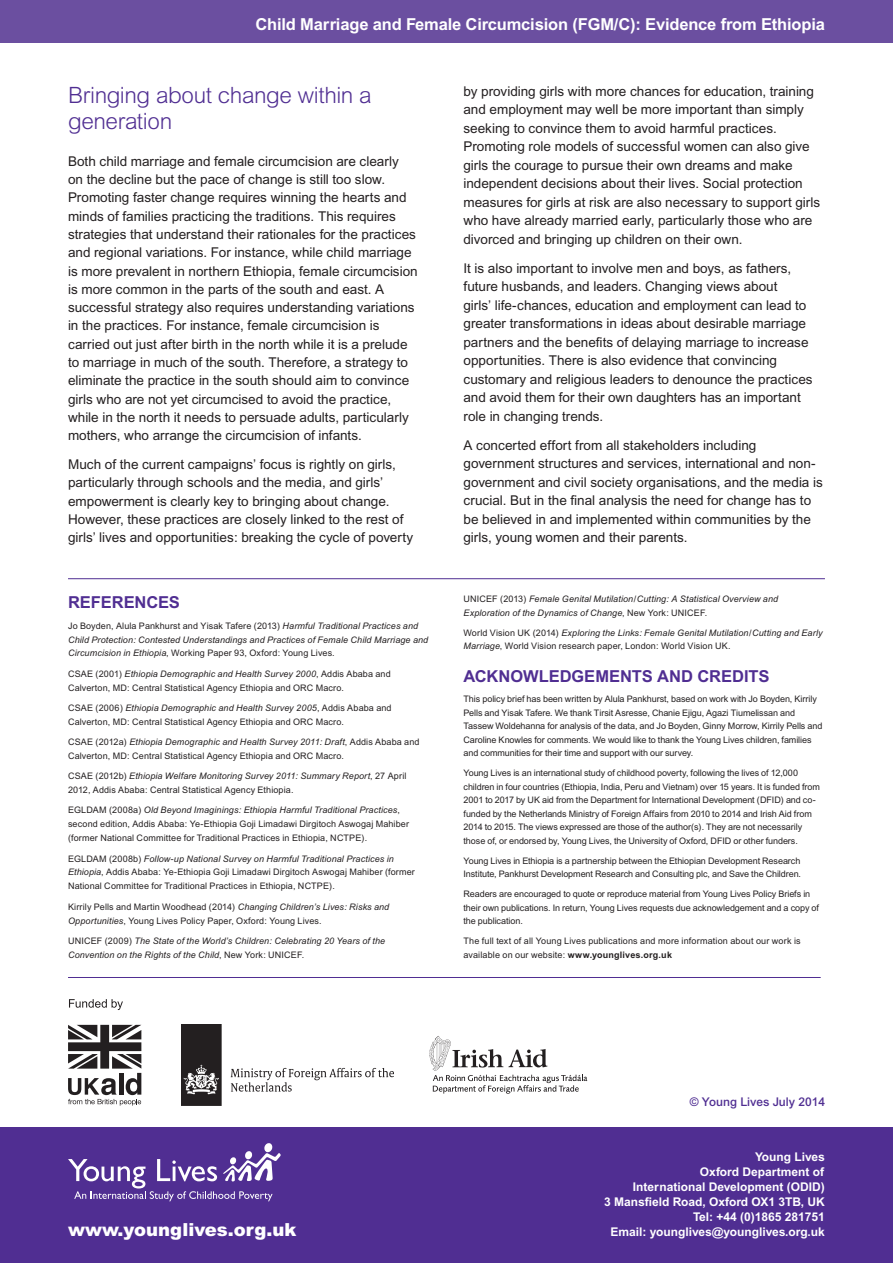
<style>
.page{position:relative;width:893px;height:1263px;background:#fff}
.page>*{position:absolute;margin:0;border:0;box-sizing:border-box;transform-origin:0 0}
.t1{font:300 22.5px/25.8px "Arial";letter-spacing:-.02em;color:#502e92}
.t2{font:900 18px "Arial";color:#fff}
.t3{font:700 16.5px "Arial";letter-spacing:-.01em;color:#fff}
.t4{font:700 16.5px "Arial";letter-spacing:-.005em;color:#502e92}
.t5{font:13.5px/18.5px "Arial";color:#231f20}
.t6{font:700 12px/15px "Arial";color:#fff;text-align:right}
.t7{font:500 12px "Arial";color:#502e92}
.t8{font:9px/14px "Arial";letter-spacing:.015em;color:#231f20}
.t9{font:9px/13.5px "Arial";letter-spacing:-.005em;color:#231f20}
.t10{font:italic 9px/14px "Arial";letter-spacing:.015em;color:#231f20}
.t11{font:9px/13.5px "Arial";letter-spacing:.02em;color:#231f20}
.s1{font-style:normal}
.s2{font-style:italic}
.s3{font-weight:700}
</style>
<div class="page">
<div style="left:0;top:0;width:893px;height:43px;background:#6b4fa0"></div>
<hr style="left:68px;top:578px;width:757px;height:1px;background:#502e92">
<svg style="left:69px;top:999px;width:54px;height:11px"></svg>
<img style="left:182px;top:1025px;width:211px;height:81px">
<svg style="left:68px;top:1025px;width:73px;height:81px"></svg>
<hr style="left:68px;top:977px;width:753px;height:1px;background:#502e92">
<svg style="left:429px;top:1036px;width:158px;height:58px"></svg>
<div style="left:0;top:1127px;width:893px;height:136px;background:#502e92"></div>
<svg style="left:68px;top:1143px;width:213px;height:58px"></svg>
<p class="t3" style="left:255px;top:15px;width:571px">Child Marriage and Female Circumcision (FGM/C): Evidence from Ethiopia</p>
<h1 class="t1" style="left:68px;top:82px;width:305px">Bringing about change within a generation</h1>
<p class="t5" style="left:68px;top:152px;width:351px">Both child marriage and female circumcision are clearly<br>on the decline but the pace of change is still too slow.<br>Promoting faster change requires winning the hearts and minds of families practicing the traditions. This requires strategies that understand their rationales for the practices and regional variations. For instance, while child marriage is more prevalent in northern Ethiopia, female circumcision is more common in the parts of the south and east. A successful strategy also requires understanding variations in the practices. For instance, female circumcision is carried out just after birth in the north while it is a prelude to marriage in much of the south. Therefore, a strategy to eliminate the practice in the south should aim to convince girls who are not yet circumcised to avoid the practice, while in the north it needs to persuade adults, particularly mothers, who arrange the circumcision of infants.</p>
<p class="t5" style="left:68px;top:455px;width:347px">Much of the current campaigns’ focus is rightly on girls, particularly through schools and the media, and girls’ empowerment is clearly key to bringing about change.<br>However, these practices are closely linked to the rest of girls’ lives and opportunities: breaking the cycle of poverty</p>
<p class="t4" style="left:68px;top:593px;width:113px">REFERENCES</p>
<p class="t10" style="left:68px;top:618px;width:362px"><span class="s1">Jo Boyden, Alula Pankhurst and Yisak Tafere (2013)</span> Harmful Traditional Practices and<br>Child Protection: Contested Understandings and Practices of Female Child Marriage and<br>Circumcision in Ethiopia<span class="s1">, Working Paper 93, Oxford: Young Lives.</span></p>
<p class="t8" style="left:68px;top:666px;width:324px">CSAE (2001) <span class="s2">Ethiopia Demographic and Health Survey 2000</span>, Addis Ababa and<br>Calverton, MD: Central Statistical Agency Ethiopia and ORC Macro.</p>
<p class="t8" style="left:68px;top:701px;width:325px">CSAE (2006) <span class="s2">Ethiopia Demographic and Health Survey 2005</span>, Addis Ababa and<br>Calverton, MD: Central Statistical Agency Ethiopia and ORC Macro.</p>
<p class="t8" style="left:68px;top:735px;width:353px">CSAE (2012a) <span class="s2">Ethiopia Demographic and Health Survey 2011: Draft</span>, Addis Ababa and<br>Calverton, MD: Central Statistical Agency Ethiopia and ORC Macro.</p>
<p class="t8" style="left:68px;top:769px;width:340px">CSAE (2012b) <span class="s2">Ethiopia Welfare Monitoring Survey 2011: Summary Report</span>, 27 April<br>2012, Addis Ababa: Central Statistical Agency Ethiopia.</p>
<p class="t8" style="left:68px;top:803px;width:342px">EGLDAM (2008a) <span class="s2">Old Beyond Imaginings: Ethiopia Harmful Traditional Practices</span>, second edition, Addis Ababa: Ye-Ethiopia Goji Limadawi Dirgitoch Aswogaj Mahiber (former National Committee for Traditional Practices in Ethiopia, NCTPE).</p>
<p class="t8" style="left:68px;top:851px;width:348px">EGLDAM (2008b) <span class="s2">Follow-up National Survey on Harmful Traditional Practices in<br>Ethiopia</span>, Addis Ababa: Ye-Ethiopia Goji Limadawi Dirgitoch Aswogaj Mahiber (former<br>National Committee for Traditional Practices in Ethiopia, NCTPE).</p>
<p class="t8" style="left:68px;top:899px;width:323px">Kirrily Pells and Martin Woodhead (2014) <span class="s2">Changing Children’s Lives: Risks and<br>Opportunities</span>, Young Lives Policy Paper, Oxford: Young Lives.</p>
<p class="t10" style="left:68px;top:933px;width:319px"><span class="s1">UNICEF (2009)</span> The State of the World’s Children: Celebrating 20 Years of the<br>Convention on the Rights of the Child<span class="s1">, New York: UNICEF.</span></p>
<p class="t5" style="left:463px;top:82px;width:358px">by providing girls with more chances for education, training and employment may well be more important than simply seeking to convince them to avoid harmful practices.<br>Promoting role models of successful women can also give girls the courage to pursue their own dreams and make independent decisions about their lives. Social protection measures for girls at risk are also necessary to support girls who have already married early, particularly those who are divorced and bringing up children on their own.</p>
<p class="t5" style="left:463px;top:259px;width:351px">It is also important to involve men and boys, as fathers, future husbands, and leaders. Changing views about<br>girls’ life-chances, education and employment can lead to greater transformations in ideas about desirable marriage partners and the benefits of delaying marriage to increase opportunities. There is also evidence that convincing customary and religious leaders to denounce the practices and avoid them for their own daughters has an important role in changing trends.</p>
<p class="t5" style="left:463px;top:436px;width:361px">A concerted effort from all stakeholders including government structures and services, international and non&shy;government and civil society organisations, and the media is crucial. But in the final analysis the need for change has to be believed in and implemented within communities by the girls, young women and their parents.</p>
<p class="t10" style="left:463px;top:592px;width:316px;line-height:13.5px"><span class="s1">UNICEF (2013)</span> Female Genital Mutilation/Cutting: A Statistical Overview and<br>Exploration of the Dynamics of Change<span class="s1">, New York: UNICEF.</span></p>
<p class="t8" style="left:463px;top:626px;width:361px;line-height:13.5px">World Vision UK (2014) <span class="s2">Exploring the Links: Female Genital Mutilation/Cutting and Early<br>Marriage</span>, World Vision research paper, London: World Vision UK.</p>
<p class="t4" style="left:463px;top:667px;width:308px">ACKNOWLEDGEMENTS AND CREDITS</p>
<p class="t9" style="left:463px;top:692px;width:360px">This policy brief has been written by Alula Pankhurst, based on work with Jo Boyden, Kirrily Pells and Yisak Tafere. We thank Tirsit Asresse, Chanie Ejigu, Agazi Tiumelissan and Tassew Woldehanna for analysis of the data, and Jo Boyden, Ginny Morrow, Kirrily Pells and Caroline Knowles for comments. We would like to thank the Young Lives children, families and communities for their time and support with our survey.</p>
<p class="t9" style="left:463px;top:766px;width:358px">Young Lives is an international study of childhood poverty, following the lives of 12,000 children in four countries (Ethiopia, India, Peru and Vietnam) over 15 years. It is funded from 2001 to 2017 by UK aid from the Department for International Development (DFID) and co&shy;funded by the Netherlands Ministry of Foreign Affairs from 2010 to 2014 and Irish Aid from 2014 to 2015. The views expressed are those of the author(s). They are not necessarily those of, or endorsed by, Young Lives, the University of Oxford, DFID or other funders.</p>
<p class="t9" style="left:463px;top:854px;width:339px">Young Lives in Ethiopia is a partnership between the Ethiopian Development Research<br>Institute, Pankhurst Development Research and Consulting plc, and Save the Children.</p>
<p class="t9" style="left:463px;top:887px;width:357px">Readers are encouraged to quote or reproduce material from Young Lives Policy Briefs in their own publications. In return, Young Lives requests due acknowledgement and a copy of the publication.</p>
<p class="t11" style="left:463px;top:934px;width:339px">The full text of all Young Lives publications and more information about our work is available on our website: <span class="s3">www.younglives.org.uk</span></p>
<h2 class="t2" style="left:68px;top:1218px;width:230px">www.younglives.org.uk</h2>
<p class="t7" style="left:690px;top:1094px;width:137px">© Young Lives July 2014</p>
<p class="t6" style="left:604px;top:1149px;width:222px">Young Lives<br>Oxford Department of<br>International Development (ODID)<br>3 Mansfield Road, Oxford OX1 3TB, UK<br>Tel: +44 (0)1865 281751<br>Email: younglives@younglives.org.uk</p>
</div>
